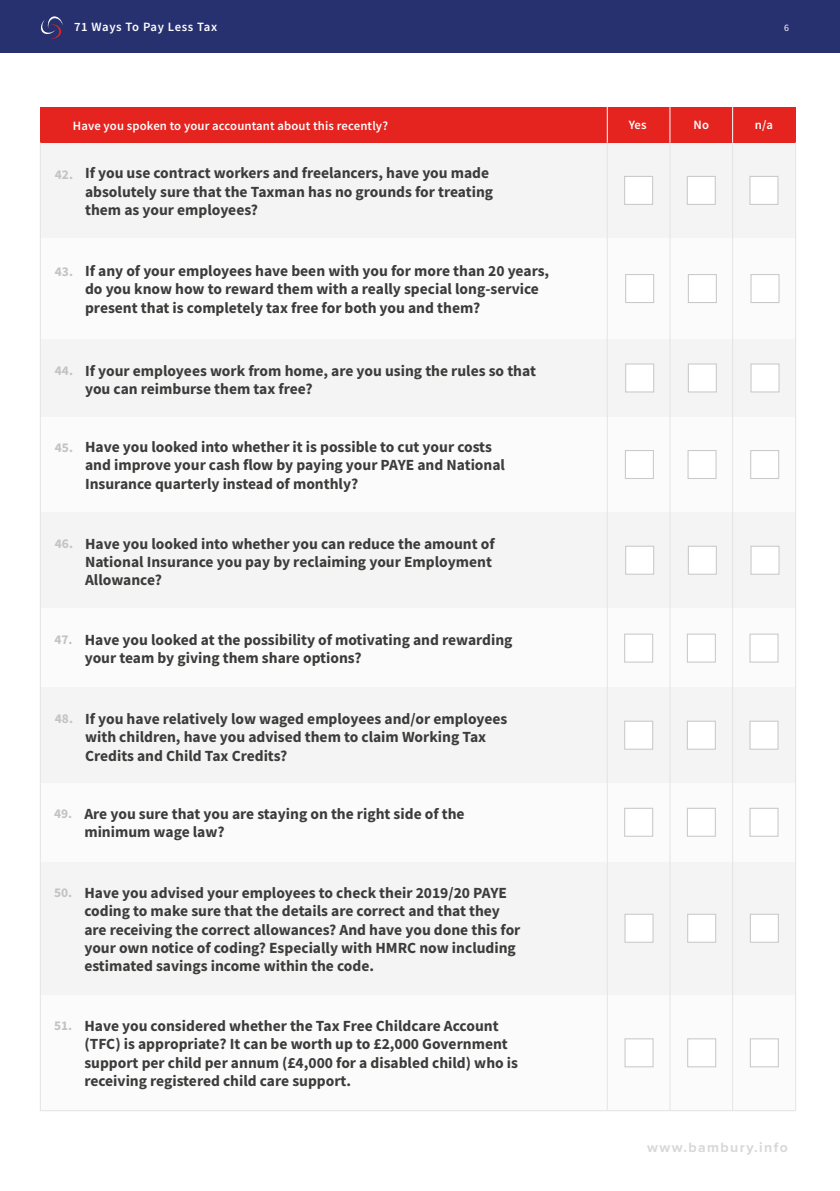
<style>
.page{position:relative;width:840px;height:1191px;background:#fff}
.page>*{position:absolute;margin:0;border:0;box-sizing:border-box;transform-origin:0 0}
.t1{font:700 15.6px/18.4px "Source Sans Pro";color:#3c3c3b}
.t2{font:700 14px "Proxima Nova";letter-spacing:.1em;color:#d8d8da}
.t3{font:700 13.4px "Source Sans Pro";color:#c3c3c3}
.t4{font:600 12.6px "Source Sans Pro";letter-spacing:.01em;color:#fff}
.t5{font:600 12.6px "Source Sans Pro";letter-spacing:.05em;color:#fff}
.t6{font:9.8px "Source Sans Pro";color:#fff}
.s1{font-size:13.4px;color:#c3c3c3}
</style>
<div class="page">
<div style="left:0;top:0;width:839px;height:53px;background:#28316f"></div>
<svg style="left:41px;top:16px;width:22px;height:23px"></svg>
<div style="left:40px;top:142px;width:755px;height:96px;background:#f4f4f4"></div>
<div style="left:40px;top:339px;width:755px;height:78px;background:#f4f4f4"></div>
<div style="left:40px;top:512px;width:755px;height:96px;background:#f4f4f4"></div>
<div style="left:40px;top:107px;width:755px;height:35px;background:#e5231f"></div>
<div style="left:40px;top:417px;width:755px;height:95px;background:#fbfbfb"></div>
<div style="left:40px;top:608px;width:755px;height:79px;background:#fbfbfb"></div>
<div style="left:40px;top:782px;width:755px;height:80px;background:#fbfbfb"></div>
<div style="left:40px;top:994px;width:755px;height:117px;background:#fbfbfb"></div>
<div style="left:40px;top:687px;width:755px;height:95px;background:#f4f4f4"></div>
<div style="left:40px;top:862px;width:755px;height:132px;background:#f4f4f4"></div>
<div style="left:40px;top:238px;width:755px;height:101px;background:#fbfbfb"></div>
<div style="left:623px;top:176px;width:29px;height:29px;background:#fff;border:1px solid #c8c9cb"></div>
<div style="left:624px;top:546px;width:29px;height:29px;background:#fff;border:1px solid #c8c9cb"></div>
<div style="left:686px;top:176px;width:29px;height:29px;background:#fff;border:1px solid #c8c9cb"></div>
<div style="left:687px;top:546px;width:29px;height:29px;background:#fff;border:1px solid #c8c9cb"></div>
<div style="left:749px;top:176px;width:29px;height:29px;background:#fff;border:1px solid #c8c9cb"></div>
<div style="left:750px;top:546px;width:29px;height:29px;background:#fff;border:1px solid #c8c9cb"></div>
<hr style="left:606px;top:142px;width:1px;height:968px;background:#e4e3e5">
<hr style="left:40px;top:1110px;width:755px;height:1px;background:#e4e3e5">
<hr style="left:669px;top:142px;width:1px;height:968px;background:#e4e3e5">
<hr style="left:731px;top:142px;width:1px;height:968px;background:#e4e3e5">
<hr style="left:794px;top:142px;width:1px;height:968px;background:#e4e3e5">
<hr style="left:606px;top:107px;width:1px;height:35px;background:#fff">
<hr style="left:669px;top:107px;width:1px;height:35px;background:#fff">
<hr style="left:731px;top:107px;width:1px;height:35px;background:#fff">
<div style="left:624px;top:450px;width:29px;height:29px;background:#fff;border:1px solid #c8c9cb"></div>
<div style="left:623px;top:720px;width:29px;height:29px;background:#fff;border:1px solid #c8c9cb"></div>
<div style="left:624px;top:913px;width:29px;height:29px;background:#fff;border:1px solid #c8c9cb"></div>
<div style="left:623px;top:633px;width:29px;height:29px;background:#fff;border:1px solid #c8c9cb"></div>
<div style="left:623px;top:807px;width:29px;height:29px;background:#fff;border:1px solid #c8c9cb"></div>
<div style="left:687px;top:450px;width:29px;height:29px;background:#fff;border:1px solid #c8c9cb"></div>
<div style="left:686px;top:720px;width:29px;height:29px;background:#fff;border:1px solid #c8c9cb"></div>
<div style="left:686px;top:913px;width:29px;height:29px;background:#fff;border:1px solid #c8c9cb"></div>
<div style="left:686px;top:633px;width:29px;height:29px;background:#fff;border:1px solid #c8c9cb"></div>
<div style="left:686px;top:807px;width:29px;height:29px;background:#fff;border:1px solid #c8c9cb"></div>
<div style="left:749px;top:450px;width:29px;height:29px;background:#fff;border:1px solid #c8c9cb"></div>
<div style="left:749px;top:720px;width:29px;height:29px;background:#fff;border:1px solid #c8c9cb"></div>
<div style="left:749px;top:913px;width:29px;height:29px;background:#fff;border:1px solid #c8c9cb"></div>
<div style="left:749px;top:633px;width:29px;height:29px;background:#fff;border:1px solid #c8c9cb"></div>
<div style="left:749px;top:807px;width:29px;height:29px;background:#fff;border:1px solid #c8c9cb"></div>
<hr style="left:40px;top:142px;width:1px;height:968px;background:#e4e3e5">
<div style="left:624px;top:274px;width:29px;height:29px;background:#fff;border:1px solid #c8c9cb"></div>
<div style="left:687px;top:274px;width:29px;height:29px;background:#fff;border:1px solid #c8c9cb"></div>
<div style="left:750px;top:274px;width:29px;height:29px;background:#fff;border:1px solid #c8c9cb"></div>
<div style="left:624px;top:363px;width:29px;height:29px;background:#fff;border:1px solid #c8c9cb"></div>
<div style="left:687px;top:363px;width:29px;height:29px;background:#fff;border:1px solid #c8c9cb"></div>
<div style="left:750px;top:363px;width:29px;height:29px;background:#fff;border:1px solid #c8c9cb"></div>
<div style="left:624px;top:1038px;width:29px;height:29px;background:#fff;border:1px solid #c8c9cb"></div>
<div style="left:686px;top:1038px;width:29px;height:29px;background:#fff;border:1px solid #c8c9cb"></div>
<div style="left:749px;top:1038px;width:29px;height:29px;background:#fff;border:1px solid #c8c9cb"></div>
<p class="t5" style="left:74px;top:19px;width:144px">71 Ways To Pay Less Tax</p>
<p class="t6" style="left:783px;top:22px;width:6px">6</p>
<p class="t4" style="left:73px;top:117px;width:316px">Have you spoken to your accountant about this recently?</p>
<p class="t4" style="left:628px;top:117px;width:19px">Yes</p>
<p class="t4" style="left:693px;top:117px;width:17px">No</p>
<p class="t4" style="left:754px;top:117px;width:19px">n/a</p>
<p class="t3" style="left:55px;top:165px;width:20px">42.</p>
<p class="t1" style="left:85px;top:164px;width:409px">If you use contract workers and freelancers, have you made absolutely sure that the Taxman has no grounds for treating them as your employees?</p>
<p class="t1" style="left:85px;top:261px;width:465px;text-indent:-30px"><span class="s1">43.</span> If any of your employees have been with you for more than 20 years, do you know how to reward them with a really special long-service present that is completely tax free for both you and them?</p>
<p class="t3" style="left:55px;top:362px;width:20px">44.</p>
<p class="t1" style="left:85px;top:361px;width:452px">If your employees work from home, are you using the rules so that you can reimburse them tax free?</p>
<p class="t3" style="left:55px;top:439px;width:20px">45.</p>
<p class="t1" style="left:85px;top:437px;width:421px">Have you looked into whether it is possible to cut your costs and improve your cash flow by paying your PAYE and National<br>Insurance quarterly instead of monthly?</p>
<p class="t3" style="left:55px;top:535px;width:20px">46.</p>
<p class="t1" style="left:85px;top:534px;width:411px">Have you looked into whether you can reduce the amount of<br>National Insurance you pay by reclaiming your Employment<br>Allowance?</p>
<p class="t3" style="left:54px;top:630px;width:20px">47.</p>
<p class="t1" style="left:85px;top:630px;width:429px">Have you looked at the possibility of motivating and rewarding your team by giving them share options?</p>
<p class="t3" style="left:55px;top:709px;width:20px">48.</p>
<p class="t1" style="left:85px;top:709px;width:423px">If you have relatively low waged employees and/or employees with children, have you advised them to claim Working Tax<br>Credits and Child Tax Credits?</p>
<p class="t3" style="left:54px;top:804px;width:20px">49.</p>
<p class="t1" style="left:84px;top:804px;width:381px">Are you sure that you are staying on the right side of the minimum wage law?</p>
<p class="t3" style="left:54px;top:883px;width:20px">50.</p>
<p class="t1" style="left:84px;top:883px;width:437px">Have you advised your employees to check their 2019/20 PAYE coding to make sure that the details are correct and that they are receiving the correct allowances? And have you done this for your own notice of coding? Especially with HMRC now including estimated savings income within the code.</p>
<p class="t3" style="left:54px;top:1016px;width:20px">51.</p>
<p class="t1" style="left:84px;top:1016px;width:435px">Have you considered whether the Tax Free Childcare Account (TFC) is appropriate? It can be worth up to £2,000 Government support per child per annum (£4,000 for a disabled child) who is receiving registered child care support.</p>
<p class="t2" style="left:646px;top:1136px;width:142px">www.bambury.info</p>
</div>
